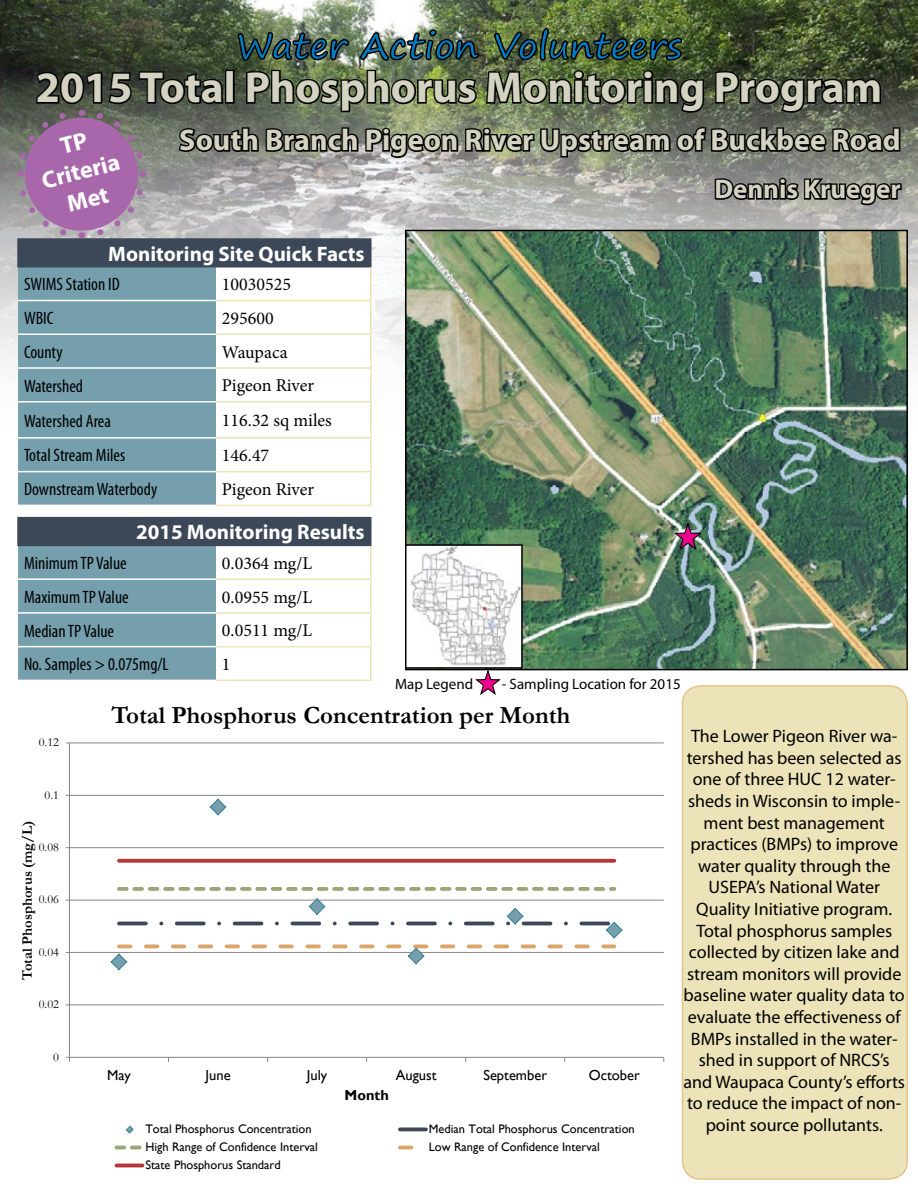
<style>
.page{position:relative;width:918px;height:1188px;background:#fff}
.page>*{position:absolute;margin:0;border:0;box-sizing:border-box;transform-origin:0 0}
.t1{font:700 43.5px "Myriad Pro";color:#d4d2c0}
.t2{font:700 36px "Segoe Print";color:#007ac3}
.t3{font:700 30px "Myriad Pro";color:#d4d2c0}
.t4{font:700 27px "Myriad Pro";color:#d4d2c0}
.t5{font:700 24.75px "Garamond";color:#000}
.t6{font:700 24px/28.8px "Myriad Pro";color:#fff;text-align:center}
.t7{font:700 21px "Myriad Pro";color:#fff}
.t8{font:18px/21.6px "Myriad Pro";color:#000;text-align:center}
.t9{font:condensed 18px "Myriad Pro";color:#000}
.t10{font:18px "Minion Pro";color:#000}
.t11{font:15px "Myriad Pro";color:#000}
.t12{font:14.55px "Gill Sans";color:#000}
.t13{font:700 14.55px "Garamond";color:#000}
.t14{font:700 14.55px "Gill Sans";color:#000}
.t15{font:12.45px "Gill Sans";color:#000}
.t16{font:12.45px "Garamond";color:#000}
</style>
<div class="page">
<hr style="left:69px;top:1005px;width:595px;height:1px;background:#868686">
<hr style="left:69px;top:952px;width:595px;height:1px;background:#868686">
<hr style="left:69px;top:900px;width:595px;height:1px;background:#868686">
<hr style="left:69px;top:847px;width:595px;height:1px;background:#868686">
<hr style="left:69px;top:795px;width:595px;height:1px;background:#868686">
<hr style="left:69px;top:743px;width:595px;height:1px;background:#868686">
<hr style="left:69px;top:743px;width:1px;height:314px;background:#868686">
<hr style="left:69px;top:1057px;width:595px;height:1px;background:#868686">
<svg style="left:119px;top:887px;width:495px;height:4px"></svg>
<svg style="left:119px;top:859px;width:495px;height:4px;background:#b94545"></svg>
<svg style="left:209px;top:798px;width:18px;height:18px"></svg>
<svg style="left:110px;top:945px;width:504px;height:25px"></svg>
<svg style="left:119px;top:898px;width:504px;height:41px"></svg>
<svg style="left:125px;top:1125px;width:9px;height:9px"></svg>
<svg style="left:400px;top:1127px;width:26px;height:4px"></svg>
<svg style="left:117px;top:1146px;width:25px;height:3px"></svg>
<svg style="left:400px;top:1146px;width:14px;height:3px"></svg>
<hr style="left:117px;top:1164px;width:26px;height:3px;background:#b43636">
<img style="left:0;top:0;width:918px;height:365px">
<div style="left:18px;top:239px;width:353px;height:28px;background:#3c4858"></div>
<div style="left:18px;top:268px;width:198px;height:237px;background:#759fad"></div>
<svg style="left:216px;top:268px;width:154px;height:237px"></svg>
<hr style="left:370px;top:240px;width:2px;height:26px;background:#3c4858">
<hr style="left:17px;top:266px;width:199px;height:2px;background:#3c4858">
<hr style="left:216px;top:266px;width:156px;height:2px;background:#3c4858">
<hr style="left:18px;top:300px;width:198px;height:1px;background:#fff">
<hr style="left:18px;top:334px;width:198px;height:1px;background:#fff">
<hr style="left:18px;top:367px;width:198px;height:2px;background:#fff">
<hr style="left:18px;top:401px;width:198px;height:2px;background:#fff">
<hr style="left:18px;top:437px;width:198px;height:2px;background:#fff">
<hr style="left:18px;top:471px;width:198px;height:1px;background:#fff">
<hr style="left:17px;top:240px;width:2px;height:26px;background:#3c4858">
<hr style="left:370px;top:268px;width:2px;height:32px;background:#ece3b8">
<hr style="left:370px;top:301px;width:2px;height:33px;background:#ece3b8">
<hr style="left:216px;top:300px;width:156px;height:1px;background:#ece3b8">
<hr style="left:370px;top:335px;width:2px;height:32px;background:#ece3b8">
<hr style="left:216px;top:334px;width:156px;height:1px;background:#ece3b8">
<hr style="left:370px;top:369px;width:2px;height:32px;background:#ece3b8">
<hr style="left:216px;top:367px;width:156px;height:2px;background:#ece3b8">
<hr style="left:370px;top:403px;width:2px;height:34px;background:#ece3b8">
<hr style="left:216px;top:401px;width:156px;height:2px;background:#ece3b8">
<hr style="left:370px;top:439px;width:2px;height:32px;background:#ece3b8">
<hr style="left:216px;top:437px;width:156px;height:2px;background:#ece3b8">
<hr style="left:370px;top:472px;width:2px;height:33px;background:#ece3b8">
<hr style="left:216px;top:471px;width:156px;height:1px;background:#ece3b8">
<hr style="left:216px;top:505px;width:156px;height:1px;background:#ece3b8">
<div style="left:18px;top:518px;width:353px;height:27px;background:#3c4858"></div>
<div style="left:18px;top:546px;width:198px;height:134px;background:#759fad"></div>
<hr style="left:370px;top:518px;width:2px;height:27px;background:#3c4858">
<hr style="left:17px;top:545px;width:199px;height:1px;background:#3c4858">
<hr style="left:216px;top:545px;width:156px;height:1px;background:#3c4858">
<hr style="left:18px;top:578px;width:198px;height:2px;background:#fff">
<hr style="left:18px;top:612px;width:198px;height:2px;background:#fff">
<hr style="left:18px;top:646px;width:198px;height:1px;background:#fff">
<hr style="left:17px;top:517px;width:199px;height:1px;background:#3c4858">
<hr style="left:17px;top:518px;width:2px;height:27px;background:#3c4858">
<hr style="left:216px;top:517px;width:156px;height:1px;background:#3c4858">
<hr style="left:370px;top:546px;width:2px;height:32px;background:#ece3b8">
<hr style="left:370px;top:580px;width:2px;height:32px;background:#ece3b8">
<hr style="left:216px;top:578px;width:156px;height:2px;background:#ece3b8">
<hr style="left:370px;top:614px;width:2px;height:32px;background:#ece3b8">
<hr style="left:216px;top:612px;width:156px;height:2px;background:#ece3b8">
<hr style="left:370px;top:647px;width:2px;height:33px;background:#ece3b8">
<hr style="left:216px;top:646px;width:156px;height:1px;background:#ece3b8">
<hr style="left:216px;top:680px;width:156px;height:1px;background:#ece3b8">
<img style="left:408px;top:233px;width:497px;height:434px">
<img style="left:408px;top:547px;width:112px;height:119px">
<div style="left:405px;top:544px;width:118px;height:125px;border:2px solid #000"></div>
<svg style="left:673px;top:523px;width:29px;height:28px"></svg>
<svg style="left:474px;top:670px;width:27px;height:25px"></svg>
<div style="left:682px;top:686px;width:225px;height:493px;background:#ece3b8;border-radius:18px"></div>
<div style="left:682px;top:685px;width:226px;height:495px;border:2px solid #e3c48b;border-radius:18px"></div>
<img style="left:14px;top:18px;width:889px;height:240px">
<div style="left:26px;top:118px;width:111px;height:112px;background:#a867ab;border-radius:50%"></div>
<div style="left:25px;top:118px;width:113px;height:113px;border:2px solid #a867ab;border-radius:50%"></div>
<h2 class="t2" style="left:236px;top:13px;width:447px">Water Action Volunteers</h2>
<h1 class="t1" style="left:36px;top:59px;width:848px">2015 Total Phosphorus Monitoring Program</h1>
<h3 class="t3" style="left:179px;top:120px;width:723px">South Branch Pigeon River Upstream of Buckbee Road</h3>
<h3 class="t4" style="left:714px;top:171px;width:188px">Dennis Krueger</h3>
<h3 class="t6" style="left:32px;top:138px;width:81px;rotate:-14deg">TP<br>Criteria<br>Met</h3>
<p class="t7" style="left:108px;top:240px;width:258px">Monitoring Site Quick Facts</p>
<p class="t9" style="left:24px;top:274px;width:97px">SWIMS Station ID</p>
<p class="t10" style="left:222px;top:272px;width:71px">10030525</p>
<p class="t9" style="left:24px;top:307px;width:31px">WBIC</p>
<p class="t10" style="left:222px;top:306px;width:53px">295600</p>
<p class="t9" style="left:24px;top:341px;width:40px">County</p>
<p class="t10" style="left:222px;top:340px;width:67px">Waupaca</p>
<p class="t9" style="left:24px;top:375px;width:61px">Watershed</p>
<p class="t10" style="left:222px;top:374px;width:94px">Pigeon River</p>
<p class="t9" style="left:24px;top:410px;width:89px">Watershed Area</p>
<p class="t10" style="left:222px;top:409px;width:111px">116.32 sq miles</p>
<p class="t9" style="left:24px;top:445px;width:103px">Total Stream Miles</p>
<p class="t10" style="left:222px;top:443px;width:49px">146.47</p>
<p class="t9" style="left:24px;top:478px;width:135px">Downstream Waterbody</p>
<p class="t10" style="left:222px;top:477px;width:94px">Pigeon River</p>
<p class="t7" style="left:136px;top:519px;width:230px">2015 Monitoring Results</p>
<p class="t9" style="left:24px;top:552px;width:104px">Minimum TP Value</p>
<p class="t10" style="left:222px;top:551px;width:92px">0.0364 mg/L</p>
<p class="t9" style="left:24px;top:586px;width:106px">Maximum TP Value</p>
<p class="t10" style="left:222px;top:585px;width:92px">0.0955 mg/L</p>
<p class="t9" style="left:24px;top:620px;width:92px">Median TP Value</p>
<p class="t10" style="left:222px;top:619px;width:92px">0.0511 mg/L</p>
<p class="t9" style="left:24px;top:653px;width:146px">No. Samples &gt; 0.075mg/L</p>
<p class="t10" style="left:222px;top:652px;width:10px">1</p>
<p class="t11" style="left:395px;top:674px;width:80px">Map Legend</p>
<p class="t11" style="left:502px;top:674px;width:180px">- Sampling Location for 2015</p>
<p class="t16" style="left:39px;top:734px;width:22px">0.12</p>
<p class="t16" style="left:45px;top:786px;width:16px">0.1</p>
<p class="t13" style="left:17px;top:980px;width:161px;rotate:-90deg">Total Phosphorus (mg/L)</p>
<p class="t16" style="left:39px;top:839px;width:22px">0.08</p>
<p class="t16" style="left:39px;top:891px;width:22px">0.06</p>
<p class="t16" style="left:39px;top:944px;width:22px">0.04</p>
<p class="t16" style="left:39px;top:996px;width:22px">0.02</p>
<p class="t16" style="left:53px;top:1048px;width:7px">0</p>
<h3 class="t5" style="left:111px;top:698px;width:460px">Total Phosphorus Concentration per Month</h3>
<p class="t12" style="left:107px;top:1066px;width:25px">May</p>
<p class="t12" style="left:206px;top:1066px;width:27px">June</p>
<p class="t12" style="left:307px;top:1066px;width:22px">July</p>
<p class="t12" style="left:396px;top:1066px;width:42px">August</p>
<p class="t12" style="left:483px;top:1066px;width:65px">September</p>
<p class="t12" style="left:589px;top:1066px;width:52px">October</p>
<p class="t14" style="left:345px;top:1086px;width:46px">Month</p>
<p class="t15" style="left:145px;top:1122px;width:168px">Total Phosphorus Concentration</p>
<p class="t15" style="left:429px;top:1122px;width:207px">Median Total Phosphorus Concentration</p>
<p class="t15" style="left:145px;top:1140px;width:174px">High Range of Confidence Interval</p>
<p class="t15" style="left:429px;top:1140px;width:172px">Low Range of Confidence Interval</p>
<p class="t15" style="left:145px;top:1158px;width:137px">State Phosphorus Standard</p>
<p class="t8" style="left:683px;top:725px;width:223px">The Lower Pigeon River wa&shy;tershed has been selected as one of three HUC 12 water&shy;sheds in Wisconsin to imple&shy;ment best management practices (BMPs) to improve water quality through the<br>USEPA’s National Water<br>Quality Initiative program.<br>Total phosphorus samples collected by citizen lake and stream monitors will provide baseline water quality data to evaluate the effectiveness of<br>BMPs installed in the water&shy;shed in support of NRCS’s and Waupaca County’s efforts to reduce the impact of non&shy;point source pollutants.</p>
</div>
